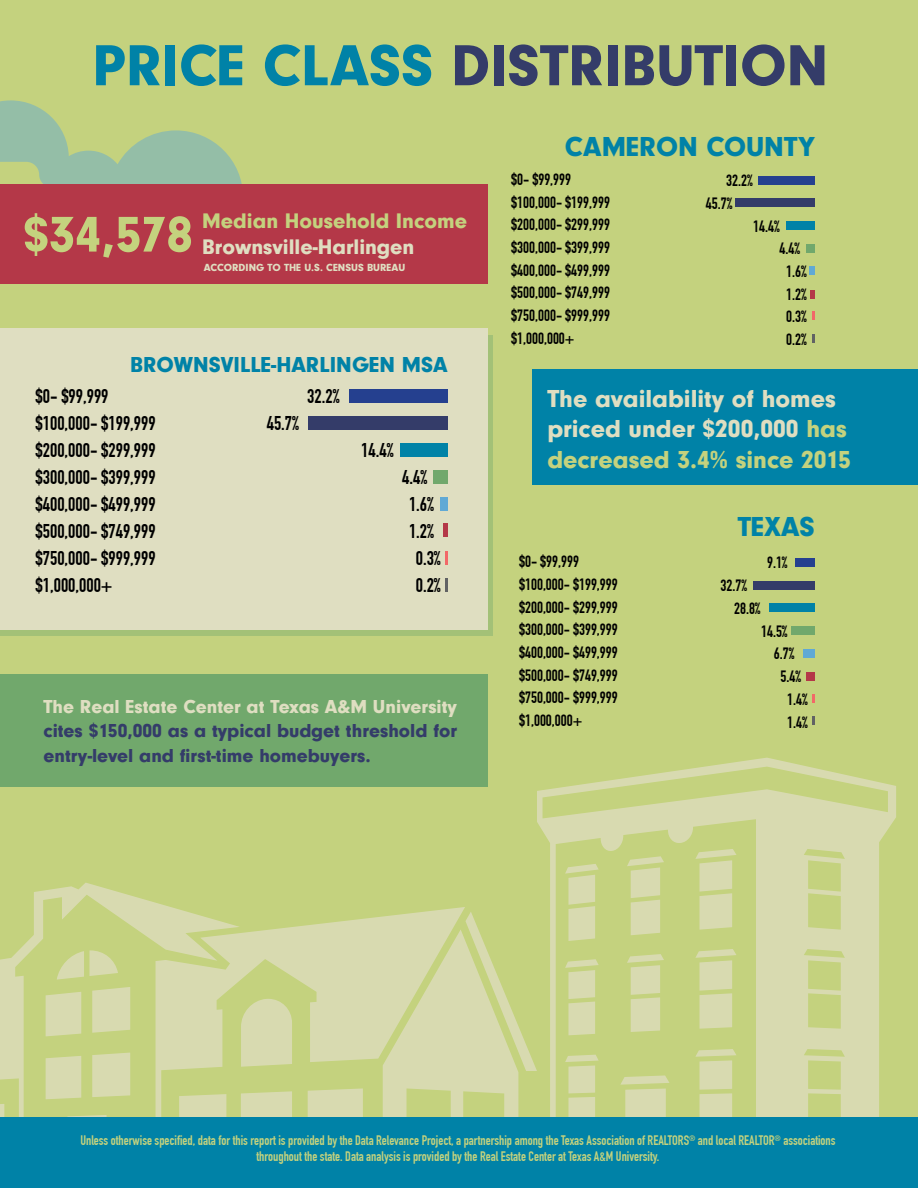
<style>
.page{position:relative;width:918px;height:1188px;background:#c4d27e}
.page>*{position:absolute;margin:0;border:0;box-sizing:border-box;transform-origin:0 0}
.t1{font:60px "Neuzeit Gro T Blac";color:#343c69}
.t2{font:52.05px "Neuzeit Gro T Blac";color:#c4d27e}
.t3{font:28.5px "Neuzeit Gro T Blac";color:#0082a7}
.t4{font:25.5px/30.6px "Neuzeit Gro T Blac";color:#dfdec1}
.t5{font:22.5px "Neuzeit Gro T Blac";color:#0082a7}
.t6{font:21.9px "Neuzeit Gro T Blac";color:#c4d27e}
.t7{font:21.9px "Neuzeit Gro T Blac";color:#dfdec1}
.t8{font:700 19.5px/27px "DIN Condensed";color:#000}
.t9{font:19.5px/25.2px "Neuzeit Gro T Blac";color:#343c69}
.t10{font:19.5px "Neuzeit Gro T Blac";color:#dfdec1}
.t11{font:700 16.05px/22.8px "DIN Condensed";color:#000}
.t12{font:700 13.5px/16.2px "DIN Condensed";color:#c4d27e;text-align:center}
.t13{font:10.8px "Neuzeit Gro T Blac";color:#dfdec1}
.s1{color:#0082a7}
.s2{color:#c4d27e}
</style>
<div class="page">
<svg style="left:0;top:100px;width:242px;height:84px"></svg>
<svg style="left:0;top:883px;width:537px;height:235px;fill:#d7daad"></svg>
<svg style="left:537px;top:758px;width:359px;height:360px"></svg>
<svg style="left:0;top:335px;width:493px;height:301px;background:#abc582"></svg>
<div style="left:0;top:674px;width:487px;height:113px;background:#71a86c"></div>
<div style="left:0;top:184px;width:487px;height:99px;background:#b43848"></div>
<div style="left:0;top:328px;width:487px;height:301px;background:#dfdec1"></div>
<div style="left:532px;top:369px;width:386px;height:116px;background:#0082a7"></div>
<div style="left:349px;top:389px;width:99px;height:13px;background:#25408f"></div>
<div style="left:308px;top:416px;width:140px;height:14px;background:#343c69"></div>
<div style="left:400px;top:443px;width:48px;height:14px;background:#0082a7"></div>
<div style="left:433px;top:470px;width:15px;height:14px;background:#71a86c"></div>
<div style="left:806px;top:244px;width:9px;height:8px;background:#71a86c"></div>
<div style="left:440px;top:497px;width:8px;height:14px;background:#60a9d5"></div>
<div style="left:443px;top:524px;width:5px;height:13px;background:#b43848"></div>
<hr style="left:445px;top:551px;width:3px;height:14px;background:#f26868">
<div style="left:0;top:1118px;width:918px;height:70px;background:#0082a7"></div>
<div style="left:759px;top:176px;width:56px;height:8px;background:#25408f"></div>
<div style="left:735px;top:199px;width:80px;height:8px;background:#343c69"></div>
<div style="left:787px;top:221px;width:28px;height:9px;background:#0082a7"></div>
<div style="left:809px;top:267px;width:6px;height:8px;background:#60a9d5"></div>
<div style="left:810px;top:290px;width:5px;height:8px;background:#b43848"></div>
<svg style="left:813px;top:312px;width:2px;height:8px"></svg>
<svg style="left:813px;top:334px;width:2px;height:8px"></svg>
<hr style="left:445px;top:578px;width:3px;height:14px;background:#616264">
<div style="left:795px;top:558px;width:20px;height:9px;background:#25408f"></div>
<div style="left:754px;top:581px;width:61px;height:8px;background:#343c69"></div>
<div style="left:769px;top:604px;width:46px;height:8px;background:#0082a7"></div>
<div style="left:791px;top:626px;width:24px;height:9px;background:#71a86c"></div>
<div style="left:803px;top:649px;width:12px;height:8px;background:#60a9d5"></div>
<div style="left:806px;top:672px;width:9px;height:8px;background:#b43848"></div>
<svg style="left:813px;top:694px;width:2px;height:8px"></svg>
<svg style="left:813px;top:717px;width:2px;height:8px"></svg>
<h1 class="t1" style="left:92px;top:31px;width:737px"><span class="s1">PRICE CLASS</span> DISTRIBUTION</h1>
<h2 class="t2" style="left:23px;top:205px;width:171px">$34,578</h2>
<h3 class="t6" style="left:202px;top:208px;width:266px">Median Household Income</h3>
<h3 class="t7" style="left:202px;top:234px;width:214px">Brownsville-Harlingen</h3>
<p class="t13" style="left:204px;top:261px;width:203px">ACCORDING TO THE U.S. CENSUS BUREAU</p>
<h3 class="t5" style="left:130px;top:351px;width:319px">BROWNSVILLE-HARLINGEN MSA</h3>
<p class="t8" style="left:36px;top:383px;width:122px">$0- $99,999 $100,000- $199,999 $200,000- $299,999 $300,000- $399,999 $400,000- $499,999 $500,000- $749,999 $750,000- $999,999 $1,000,000+</p>
<p class="t8" style="left:267px;top:409px;width:34px">45.7%</p>
<p class="t8" style="left:307px;top:382px;width:34px">32.2%</p>
<p class="t8" style="left:361px;top:436px;width:34px">14.4%</p>
<p class="t8" style="left:402px;top:463px;width:26px">4.4%</p>
<p class="t8" style="left:409px;top:490px;width:26px">1.6%</p>
<p class="t8" style="left:409px;top:517px;width:26px">1.2%</p>
<p class="t8" style="left:416px;top:544px;width:26px">0.3%</p>
<p class="t8" style="left:416px;top:571px;width:26px">0.2%</p>
<p class="t10" style="left:43px;top:696px;width:415px">The Real Estate Center at Texas A&amp;M University</p>
<p class="t9" style="left:43px;top:718px;width:415px">cites $150,000 as a typical budget threshold for entry-level and first-time homebuyers.</p>
<h3 class="t3" style="left:565px;top:131px;width:251px">CAMERON COUNTY</h3>
<p class="t11" style="left:511px;top:168px;width:100px">$0- $99,999 $100,000- $199,999 $200,000- $299,999 $300,000- $399,999 $400,000- $499,999 $500,000- $749,999 $750,000- $999,999 $1,000,000+</p>
<p class="t11" style="left:706px;top:169px;width:48px;text-indent:20px">32.2%<br>45.7%</p>
<p class="t11" style="left:753px;top:215px;width:28px">14.4%</p>
<p class="t11" style="left:779px;top:237px;width:22px">4.4%</p>
<p class="t11" style="left:786px;top:260px;width:22px">1.6%</p>
<p class="t11" style="left:786px;top:283px;width:22px">1.2%</p>
<p class="t11" style="left:786px;top:306px;width:22px">0.3%</p>
<p class="t11" style="left:786px;top:328px;width:22px">0.2%</p>
<h3 class="t4" style="left:547px;top:383px;width:305px">The availability of homes priced under $200,000 <span class="s2">has decreased 3.4% since 2015</span></h3>
<h3 class="t3" style="left:738px;top:510px;width:79px">TEXAS</h3>
<p class="t11" style="left:519px;top:550px;width:100px">$0- $99,999 $100,000- $199,999 $200,000- $299,999 $300,000- $399,999 $400,000- $499,999 $500,000- $749,999 $750,000- $999,999 $1,000,000+</p>
<p class="t11" style="left:767px;top:552px;width:22px">9.1%</p>
<p class="t11" style="left:734px;top:574px;width:28px;text-indent:-14px">32.7%<br>28.8%</p>
<p class="t11" style="left:761px;top:620px;width:28px">14.5%</p>
<p class="t11" style="left:774px;top:642px;width:22px">6.7%</p>
<p class="t11" style="left:781px;top:665px;width:22px">5.4%</p>
<p class="t11" style="left:787px;top:688px;width:22px">1.4%</p>
<p class="t11" style="left:787px;top:711px;width:22px">1.4%</p>
<p class="t12" style="left:80px;top:1132px;width:757px">Unless otherwise specified, data for this report is provided by the Data Relevance Project, a partnership among the Texas Association of REALTORS<sup>®</sup> and local REALTOR<sup>®</sup> associations throughout the state. Data analysis is provided by the Real Estate Center at Texas A&amp;M University.</p>
</div>
